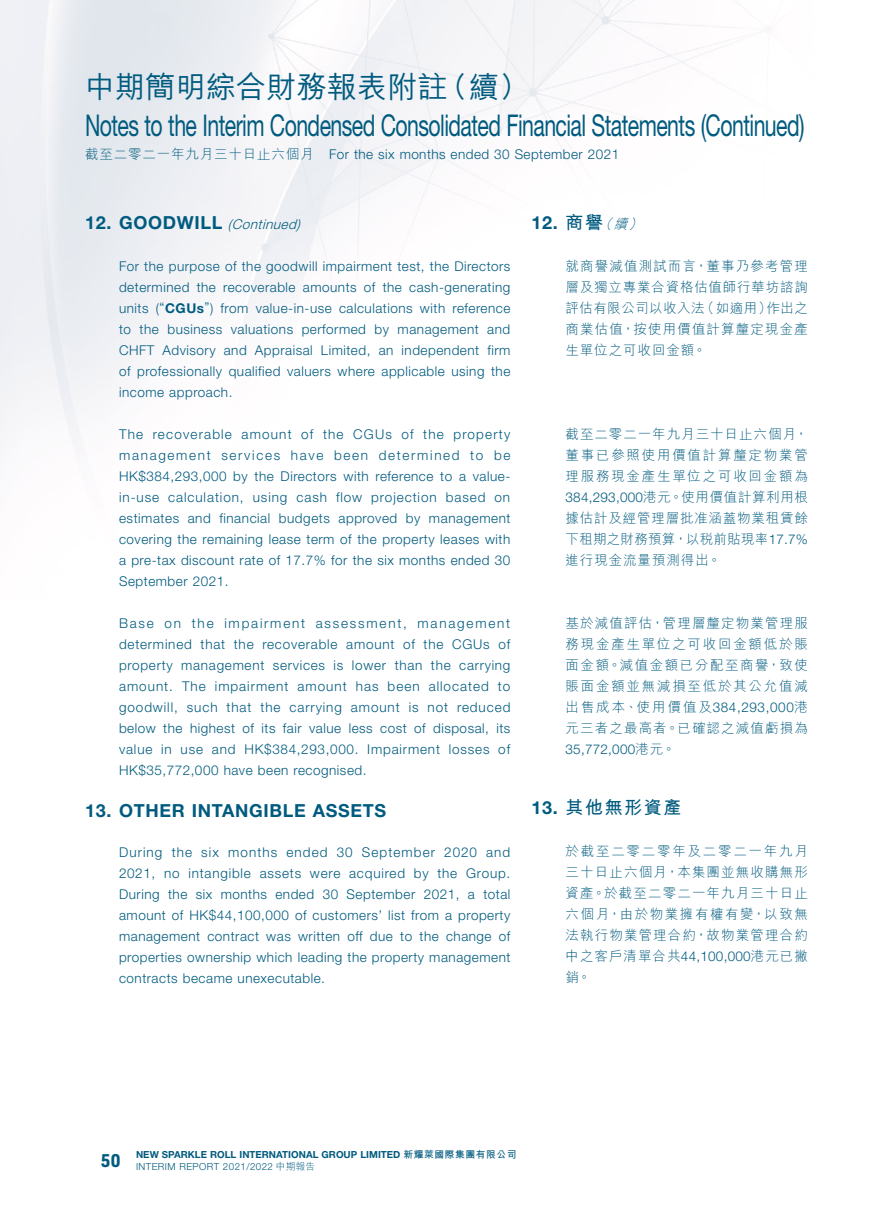
<style>
.page{position:relative;width:893px;height:1212px;background:#fff}
.page>*{position:absolute;margin:0;border:0;box-sizing:border-box;transform-origin:0 0}
.t1{font:30px "Helvetica Neue LT Std";letter-spacing:-.025em;color:#005b7f;scale:.71 1}
.t2{font:500 30px "M Hei HK";letter-spacing:.01em;color:#005b7f}
.Heading_1{font:700 18px "Helvetica Neue LT Std";letter-spacing:.04em;color:#005b7f}
.C_Heading_1{font:700 18px "M Hei HK";letter-spacing:.09em;color:#005b7f}
.C_Heading_1-2{font:700 18px "Helvetica Neue LT Std";color:#005b7f}
.Body_Text{font:300 13.5px/21px "Helvetica Neue LT Std";letter-spacing:.04em;color:#005b7f;text-align:justify}
.C_Body_Text{font:300 13.5px/21px "M Hei HK";letter-spacing:.085em;color:#005b7f;text-align:justify}
.t3{font:700 9.75px/12px "Helvetica Neue LT Std";letter-spacing:.005em;color:#005b7f}
.s1{font-family:"M Hei HK"}
.s2{font-weight:300;font-style:italic;font-size:13.5px}
.s3{font-weight:700}
.s4{font-family:"M Hei HK";font-weight:300;font-style:italic;font-size:13.5px}
.s5{font-family:"Helvetica Neue LT Std"}
.s6{font-weight:300}
.s7{font-family:"M Hei HK";font-weight:300}
</style>
<div class="page">
<h1 class="t2" style="left:85px;top:66px;width:446px">中期簡明綜合財務報表附註（續）</h1>
<h1 class="t1" style="left:85px;top:107px;width:1015px">Notes to the Interim Condensed Consolidated Financial Statements (Continued)</h1>
<p class="Body_Text" style="left:85px;top:144px;width:536px"><span class="s1">截至二零二一年九月三十日止六個月</span> For the six months ended 30 September 2021</p>
<p class="Heading_1" style="left:85px;top:211px;width:217px">1 2 . G O O D W I L L <span class="s2">(Continued)</span></p>
<p class="Body_Text" style="left:119px;top:255px;width:393px">For the purpose of the goodwill impairment test, the Directors determined the recoverable amounts of the cash-generating units (“<span class="s3">CGUs</span>”) from value-in-use calculations with reference to the business valuations performed by management and CHFT Advisory and Appraisal Limited, an independent firm of professionally qualified valuers where applicable using the income approach.</p>
<p class="Body_Text" style="left:119px;top:423px;width:393px">The recoverable amount of the CGUs of the property management services have been determined to be HK$384,293,000 by the Directors with reference to a value&shy;in-use calculation, using cash flow projection based on estimates and financial budgets approved by management covering the remaining lease term of the property leases with a pre-tax discount rate of 17.7% for the six months ended 30<br>September 2021.</p>
<p class="Body_Text" style="left:119px;top:612px;width:393px">Base on the impairment assessment, management determined that the recoverable amount of the CGUs of property management services is lower than the carrying amount. The impairment amount has been allocated to goodwill, such that the carrying amount is not reduced below the highest of its fair value less cost of disposal, its value in use and HK$384,293,000. Impairment losses of HK$35,772,000 have been recognised.</p>
<p class="Heading_1" style="left:85px;top:799px;width:303px">13. OTHER INTANGIBLE ASSETS</p>
<p class="Body_Text" style="left:119px;top:842px;width:393px">During the six months ended 30 September 2020 and 2021, no intangible assets were acquired by the Group.<br>During the six months ended 30 September 2021, a total amount of HK$44,100,000 of customers’ list from a property management contract was written off due to the change of properties ownership which leading the property management contracts became unexecutable.</p>
<p class="C_Heading_1-2" style="left:531px;top:211px;width:115px">12. <span class="s1">商譽</span><span class="s4">（續）</span></p>
<p class="C_Body_Text" style="left:566px;top:255px;width:244px">就商譽減值測試而言，董事乃參考管理層及獨立專業合資格估值師行華坊諮詢評估有限公司以收入法（如適用）作出之商業估值，按使用價值計算釐定現金產生單位之可收回金額。</p>
<p class="C_Body_Text" style="left:566px;top:423px;width:244px">截至二零二一年九月三十日止六個月，董事已參照使用價值計算釐定物業管理服務現金產生單位之可收回金額為<span class="s5">384,293,000</span>港元。使用價值計算利用根據估計及經管理層批准涵蓋物業租賃餘下租期之財務預算，以稅前貼現率<span class="s5">17.7%</span>進行現金流量預測得出。</p>
<p class="C_Body_Text" style="left:566px;top:612px;width:244px">基於減值評估，管理層釐定物業管理服務現金產生單位之可收回金額低於賬面金額。減值金額已分配至商譽，致使賬面金額並無減損至低於其公允值減出售成本、使用價值及<span class="s5">384,293,000</span>港元三者之最高者。已確認之減值虧損為<span class="s5">35,772,000</span>港元。</p>
<p class="C_Heading_1" style="left:531px;top:794px;width:151px"><span class="s5">13.</span> 其他無形資產</p>
<p class="C_Body_Text" style="left:566px;top:840px;width:244px">於截至二零二零年及二零二一年九月三十日止六個月，本集團並無收購無形資產。於截至二零二一年九月三十日止六個月，由於物業擁有權有變，以致無法執行物業管理合約，故物業管理合約中之客戶清單合共<span class="s5">44,100,000</span>港元已撇銷。</p>
<p class="t3" style="left:101px;top:1148px;width:417px;text-indent:35px">NEW SPARKLE ROLL INTERNATIONAL GROUP LIMITED <span class="s1">新耀萊國際集團有限公司<br></span><sup>50</sup> <span class="s6">INTERIM REPORT 2021/2022</span> <span class="s7">中期報告</span></p>
</div>
